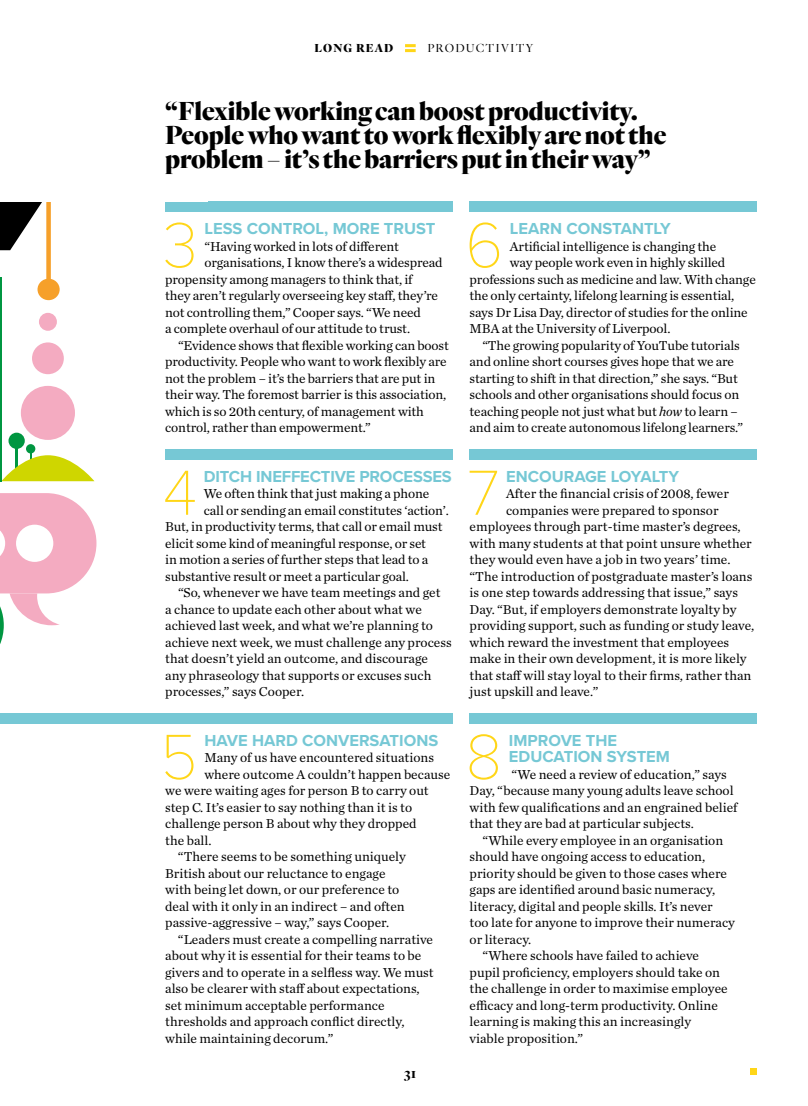
<style>
.page{position:relative;width:808px;height:1106px;background:#fff}
.page>*{position:absolute;margin:0;border:0;box-sizing:border-box;transform-origin:0 0}
.t1{font:100 66px "Proxima Nova T";color:#ffd618}
.t2{font:900 27px/24px "Quarto";color:#000}
.t3{font:700 16.5px/16.5px "Proxima Nova";color:#76c8d5}
.t4{font:700 15px "Quarto";color:#000}
.t5{font:13.5px/16.5px "Chronicle Text G1";color:#000}
.t6{font:300 12px "Quarto";letter-spacing:.1em;color:#000}
.t7{font:900 12px "Quarto";letter-spacing:.095em;color:#000}
.s1{font-style:italic}
</style>
<div class="page">
<svg style="left:405px;top:44px;width:11px;height:8px"></svg>
<div style="left:9px;top:432px;width:16px;height:17px;background:#009641;border-radius:50%"></div>
<div style="left:26px;top:444px;width:9px;height:9px;background:#009641;border-radius:50%"></div>
<svg style="left:0;top:202px;width:58px;height:81px"></svg>
<div style="left:38px;top:279px;width:22px;height:21px;background:#f6a02a;border-radius:50%"></div>
<svg style="left:2px;top:449px;width:92px;height:32px"></svg>
<svg style="left:0;top:493px;width:96px;height:151px"></svg>
<div style="left:21px;top:386px;width:54px;height:54px;background:#f4abc1;border-radius:50%"></div>
<div style="left:32px;top:342px;width:32px;height:32px;background:#f4abc1;border-radius:50%"></div>
<div style="left:39px;top:313px;width:18px;height:18px;background:#f4abc1;border-radius:50%"></div>
<hr style="left:0;top:277px;width:2px;height:204px;background:#009641">
<div style="left:0;top:713px;width:453px;height:10px;background:#76c8d5"></div>
<div style="left:165px;top:449px;width:288px;height:10px;background:#76c8d5"></div>
<div style="left:165px;top:201px;width:288px;height:11px;background:#76c8d5"></div>
<div style="left:470px;top:449px;width:287px;height:10px;background:#76c8d5"></div>
<div style="left:470px;top:201px;width:287px;height:11px;background:#76c8d5"></div>
<div style="left:470px;top:713px;width:287px;height:10px;background:#76c8d5"></div>
<div style="left:750px;top:1068px;width:7px;height:7px;background:#ffd618"></div>
<p class="t7" style="left:314px;top:40px;width:80px">LONG READ</p>
<p class="t6" style="left:427px;top:40px;width:107px">PRODUCTIVITY</p>
<h2 class="t2" style="left:165px;top:99px;width:503px">“Flexible working can boost productivity.<br>People who want to work flexibly are not the problem – it’s the barriers put in their way”</h2>
<h1 class="t1" style="left:163px;top:196px;width:37px">3</h1>
<p class="t3" style="left:204px;top:220px;width:232px">LESS CONTROL, MORE TRUST</p>
<p class="t5" style="left:204px;top:237px;width:196px">“Having worked in lots of different</p>
<p class="t5" style="left:204px;top:254px;width:240px">organisations, I know there’s a widespread</p>
<p class="t5" style="left:165px;top:270px;width:249px">propensity among managers to think that, if</p>
<p class="t5" style="left:165px;top:287px;width:274px">they aren’t regularly overseeing key staff, they’re</p>
<p class="t5" style="left:165px;top:303px;width:257px">not controlling them,” Cooper says. “We need</p>
<p class="t5" style="left:165px;top:320px;width:246px">a complete overhaul of our attitude to trust.</p>
<p class="t5" style="left:178px;top:336px;width:272px">“Evidence shows that flexible working can boost</p>
<p class="t5" style="left:165px;top:353px;width:283px">productivity. People who want to work flexibly are</p>
<p class="t5" style="left:165px;top:369px;width:272px">not the problem – it’s the barriers that are put in</p>
<p class="t5" style="left:165px;top:386px;width:283px">their way. The foremost barrier is this association,</p>
<p class="t5" style="left:165px;top:402px;width:260px">which is so 20th century, of management with</p>
<p class="t5" style="left:165px;top:419px;width:207px">control, rather than empowerment.”</p>
<h1 class="t1" style="left:465px;top:196px;width:40px">6</h1>
<p class="t3" style="left:510px;top:220px;width:162px">LEARN CONSTANTLY</p>
<p class="t5" style="left:510px;top:237px;width:208px">Artificial intelligence is changing the</p>
<p class="t5" style="left:510px;top:254px;width:217px">way people work even in highly skilled</p>
<p class="t5" style="left:470px;top:270px;width:288px">professions such as medicine and law. With change</p>
<p class="t5" style="left:470px;top:287px;width:266px">the only certainty, lifelong learning is essential,</p>
<p class="t5" style="left:470px;top:303px;width:280px">says Dr Lisa Day, director of studies for the online</p>
<p class="t5" style="left:470px;top:320px;width:202px">MBA at the University of Liverpool.</p>
<p class="t5" style="left:482px;top:336px;width:259px">“The growing popularity of YouTube tutorials</p>
<p class="t5" style="left:470px;top:353px;width:266px">and online short courses gives hope that we are</p>
<p class="t5" style="left:470px;top:369px;width:270px">starting to shift in that direction,” she says. “But</p>
<p class="t5" style="left:470px;top:386px;width:271px">schools and other organisations should focus on</p>
<p class="t5" style="left:470px;top:402px;width:270px">teaching people not just what but <span class="s1">how</span> to learn –</p>
<p class="t5" style="left:470px;top:419px;width:275px">and aim to create autonomous lifelong learners.”</p>
<h1 class="t1" style="left:163px;top:443px;width:36px">4</h1>
<p class="t3" style="left:204px;top:467px;width:249px">DITCH INEFFECTIVE PROCESSES</p>
<p class="t5" style="left:204px;top:485px;width:227px">We often think that just making a phone</p>
<p class="t5" style="left:204px;top:501px;width:247px">call or sending an email constitutes ‘action’.</p>
<p class="t5" style="left:165px;top:518px;width:279px">But, in productivity terms, that call or email must</p>
<p class="t5" style="left:165px;top:534px;width:262px">elicit some kind of meaningful response, or set</p>
<p class="t5" style="left:165px;top:551px;width:265px">in motion a series of further steps that lead to a</p>
<p class="t5" style="left:165px;top:567px;width:245px">substantive result or meet a particular goal.</p>
<p class="t5" style="left:178px;top:584px;width:264px">“So, whenever we have team meetings and get</p>
<p class="t5" style="left:165px;top:600px;width:258px">a chance to update each other about what we</p>
<p class="t5" style="left:165px;top:617px;width:269px">achieved last week, and what we’re planning to</p>
<p class="t5" style="left:165px;top:633px;width:288px">achieve next week, we must challenge any process</p>
<p class="t5" style="left:165px;top:650px;width:264px">that doesn’t yield an outcome, and discourage</p>
<p class="t5" style="left:165px;top:666px;width:268px">any phraseology that supports or excuses such</p>
<p class="t5" style="left:165px;top:683px;width:141px">processes,” says Cooper.</p>
<h1 class="t1" style="left:467px;top:443px;width:34px">7</h1>
<p class="t3" style="left:506px;top:467px;width:174px">ENCOURAGE LOYALTY</p>
<p class="t5" style="left:506px;top:485px;width:224px">After the financial crisis of 2008, fewer</p>
<p class="t5" style="left:506px;top:501px;width:214px">companies were prepared to sponsor</p>
<p class="t5" style="left:470px;top:518px;width:272px">employees through part-time master’s degrees,</p>
<p class="t5" style="left:470px;top:534px;width:284px">with many students at that point unsure whether</p>
<p class="t5" style="left:470px;top:551px;width:262px">they would even have a job in two years’ time.</p>
<p class="t5" style="left:470px;top:567px;width:284px">“The introduction of postgraduate master’s loans</p>
<p class="t5" style="left:470px;top:584px;width:270px">is one step towards addressing that issue,” says</p>
<p class="t5" style="left:470px;top:600px;width:268px">Day. “But, if employers demonstrate loyalty by</p>
<p class="t5" style="left:470px;top:617px;width:286px">providing support, such as funding or study leave,</p>
<p class="t5" style="left:470px;top:633px;width:261px">which reward the investment that employees</p>
<p class="t5" style="left:470px;top:650px;width:279px">make in their own development, it is more likely</p>
<p class="t5" style="left:470px;top:666px;width:283px">that staff will stay loyal to their firms, rather than</p>
<p class="t5" style="left:470px;top:683px;width:130px">just upskill and leave.”</p>
<h1 class="t1" style="left:160px;top:707px;width:39px">5</h1>
<p class="t3" style="left:204px;top:731px;width:235px">HAVE HARD CONVERSATIONS</p>
<p class="t5" style="left:204px;top:749px;width:231px">Many of us have encountered situations</p>
<p class="t5" style="left:204px;top:765px;width:247px">where outcome A couldn’t happen because</p>
<p class="t5" style="left:165px;top:782px;width:265px">we were waiting ages for person B to carry out</p>
<p class="t5" style="left:165px;top:798px;width:249px">step C. It’s easier to say nothing than it is to</p>
<p class="t5" style="left:165px;top:815px;width:253px">challenge person B about why they dropped</p>
<p class="t5" style="left:165px;top:831px;width:48px">the ball.</p>
<p class="t5" style="left:178px;top:848px;width:229px">“There seems to be something uniquely</p>
<p class="t5" style="left:165px;top:864px;width:222px">British about our reluctance to engage</p>
<p class="t5" style="left:165px;top:881px;width:236px">with being let down, or our preference to</p>
<p class="t5" style="left:165px;top:897px;width:241px">deal with it only in an indirect – and often</p>
<p class="t5" style="left:165px;top:914px;width:226px">passive-aggressive – way,” says Cooper.</p>
<p class="t5" style="left:178px;top:930px;width:257px">“Leaders must create a compelling narrative</p>
<p class="t5" style="left:165px;top:947px;width:258px">about why it is essential for their teams to be</p>
<p class="t5" style="left:165px;top:963px;width:270px">givers and to operate in a selfless way. We must</p>
<p class="t5" style="left:165px;top:980px;width:256px">also be clearer with staff about expectations,</p>
<p class="t5" style="left:165px;top:996px;width:221px">set minimum acceptable performance</p>
<p class="t5" style="left:165px;top:1013px;width:241px">thresholds and approach conflict directly,</p>
<p class="t5" style="left:165px;top:1029px;width:170px">while maintaining decorum.”</p>
<h1 class="t1" style="left:465px;top:707px;width:39px">8</h1>
<p class="t3" style="left:509px;top:731px;width:163px">IMPROVE THE<br>EDUCATION SYSTEM</p>
<p class="t5" style="left:470px;top:765px;width:270px;text-indent:42px">“We need a review of education,” says Day, “because many young adults leave school with few qualifications and an engrained belief that they are bad at particular subjects.</p>
<p class="t5" style="left:482px;top:831px;width:242px">“While every employee in an organisation</p>
<p class="t5" style="left:470px;top:848px;width:237px">should have ongoing access to education,</p>
<p class="t5" style="left:470px;top:864px;width:259px">priority should be given to those cases where</p>
<p class="t5" style="left:470px;top:881px;width:247px">gaps are identified around basic numeracy,</p>
<p class="t5" style="left:470px;top:897px;width:245px">literacy, digital and people skills. It’s never</p>
<p class="t5" style="left:470px;top:914px;width:267px">too late for anyone to improve their numeracy</p>
<p class="t5" style="left:470px;top:930px;width:63px">or literacy.</p>
<p class="t5" style="left:482px;top:947px;width:218px">“Where schools have failed to achieve</p>
<p class="t5" style="left:470px;top:963px;width:252px">pupil proficiency, employers should take on</p>
<p class="t5" style="left:470px;top:980px;width:260px">the challenge in order to maximise employee</p>
<p class="t5" style="left:470px;top:996px;width:250px">efficacy and long-term productivity. Online</p>
<p class="t5" style="left:470px;top:1013px;width:223px">learning is making this an increasingly</p>
<p class="t5" style="left:470px;top:1029px;width:115px">viable proposition.”</p>
<p class="t4" style="left:404px;top:1062px;width:14px">31</p>
</div>
